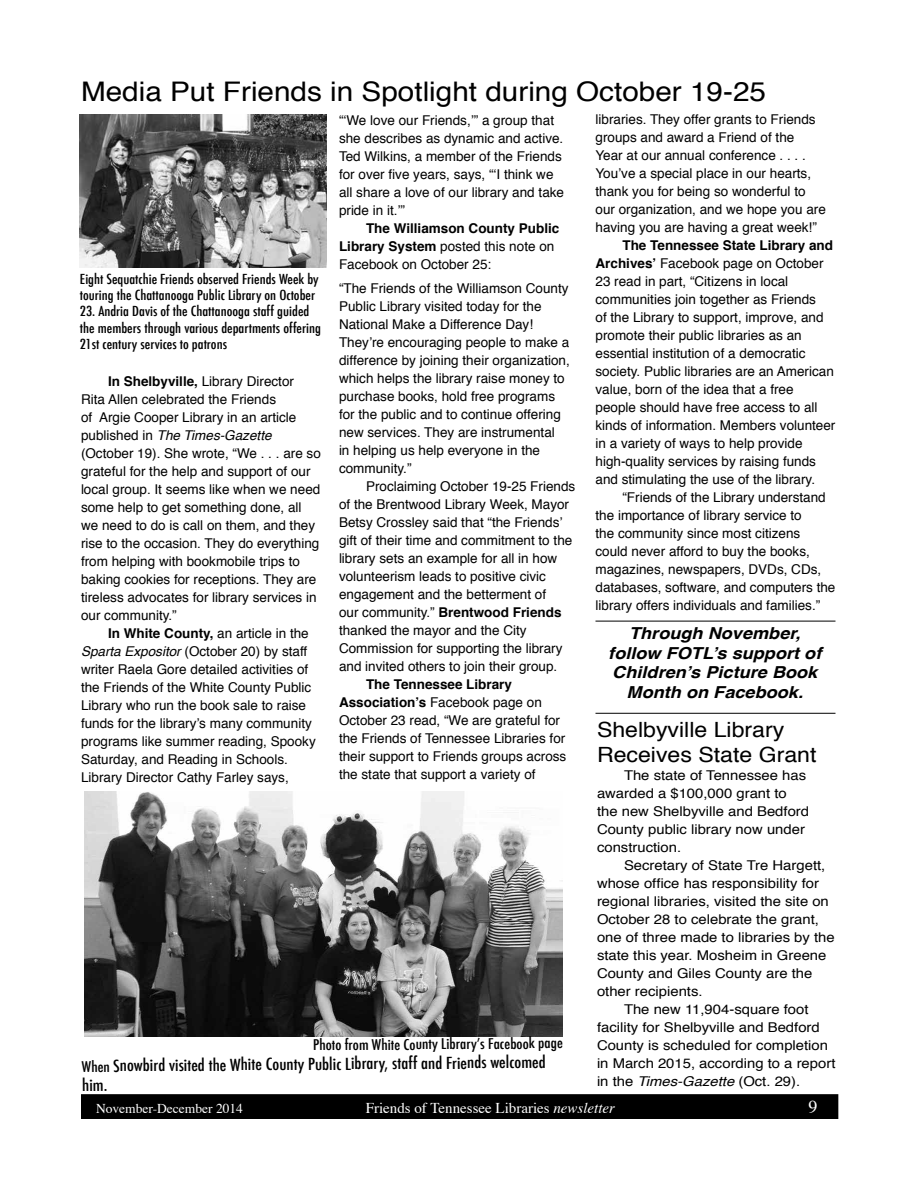
<style>
.page{position:relative;width:918px;height:1188px;background:#fff}
.page>*{position:absolute;margin:0;border:0;box-sizing:border-box;transform-origin:0 0}
.t1{font:27px "Helvetica";color:#000;scale:1.1 1}
.t2{font:21px/25.2px "Helvetica";color:#000;scale:1.1 1}
.t3{font:18px "Times";color:#fff}
.t4{font:italic 700 16.5px/19.8px "Helvetica";color:#000;text-align:center;scale:1.1 1}
.t5{font:500 condensed 16.2px/17.4px "Futura";color:#000;scale:1.1 1}
.t6{font:15px "Times";color:#fff}
.t7{font:500 condensed 14.4px "Futura";color:#000;scale:1.1 1}
.t8{font:13.5px/18px "Helvetica";color:#000}
.t9{font:13.5px/18px "Helvetica";color:#000;scale:1.1 1}
.t10{font:500 condensed 13.5px/16.2px "Futura";color:#000;scale:1.1 1}
.t11{font:700 13.5px/18px "Helvetica";color:#000}
.t12{font:13.5px "Times";color:#fff}
.s1{font-weight:700}
.s2{font-style:italic}
.s3{font-weight:400}
.s4{font-size:14.4px}
</style>
<div class="page">
<div style="left:81px;top:1094px;width:758px;height:25px;background:#000"></div>
<img style="left:85px;top:792px;width:478px;height:244px">
<img style="left:80px;top:115px;width:247px;height:153px">
<hr style="left:596px;top:713px;width:240px;height:1px;background:#000">
<hr style="left:596px;top:621px;width:240px;height:1px;background:#000">
<h1 class="t1" style="left:81px;top:71px;width:624px">Media Put Friends in Spotlight during October 19-25</h1>
<p class="t10" style="left:80px;top:271px;width:219px">Eight Sequatchie Friends observed Friends Week by touring the Chattanooga Public Library on October</p>
<p class="t10" style="left:80px;top:303px;width:221px">23. Andria Davis of the Chattanooga staff guided the members through various departments offering<br>21st century services to patrons</p>
<p class="t8" style="left:81px;top:373px;width:241px;text-indent:27px"><span class="s1">In Shelbyville,</span> Library Director Rita Allen celebrated the Friends<br>of Argie Cooper Library in an article published in <span class="s2">The Times-Gazette </span>(October 19). She wrote, “We . . . are so grateful for the help and support of our local group. It seems like when we need some help to get something done, all we need to do is call on them, and they rise to the occasion. They do everything from helping with bookmobile trips to baking cookies for receptions. They are tireless advocates for library services in our community.”</p>
<p class="t8" style="left:81px;top:625px;width:236px;text-indent:27px"><span class="s1">In White County,</span> an article in the <span class="s2">Sparta Expositor</span> (October 20) by staff writer Raela Gore detailed activities of the Friends of the White County Public Library who run the book sale to raise funds for the library’s many community programs like summer reading, Spooky Saturday, and Reading in Schools.<br>Library Director Cathy Farley says,</p>
<p class="t8" style="left:339px;top:111px;width:227px">“‘We love our Friends,’” a group that she describes as dynamic and active.<br>Ted Wilkins, a member of the Friends for over five years, says, “‘I think we all share a love of our library and take pride in it.’”</p>
<p class="t11" style="left:339px;top:219px;width:222px;text-indent:27px">The Williamson County Public<br>Library System <span class="s3">posted this note on<br>Facebook on October 25:</span></p>
<p class="t8" style="left:339px;top:280px;width:232px">“The Friends of the Williamson County Public Library visited today for the National Make a Difference Day!<br>They’re encouraging people to make a difference by joining their organization, which helps the library raise money to purchase books, hold free programs for the public and to continue offering new services. They are instrumental<br>in helping us help everyone in the community.”</p>
<p class="t8" style="left:339px;top:478px;width:238px;text-indent:27px">Proclaiming October 19-25 Friends of the Brentwood Library Week, Mayor Betsy Crossley said that “the Friends’ gift of their time and commitment to the library sets an example for all in how volunteerism leads to positive civic engagement and the betterment of<br>our community.” <span class="s1">Brentwood Friends </span>thanked the mayor and the City Commission for supporting the library and invited others to join their group.</p>
<p class="t8" style="left:339px;top:676px;width:229px;text-indent:27px"><span class="s1">The Tennessee Library Association’s</span> Facebook page on October 23 read, “We are grateful for the Friends of Tennessee Libraries for their support to Friends groups across the state that support a variety of</p>
<p class="t7" style="left:313px;top:1037px;width:229px;rotate:-1deg">Photo from White County Library’s Facebook page</p>
<p class="t5" style="left:82px;top:1059px;width:423px;rotate:-1deg"><span class="s4">When</span> Snowbird visited the White County Public Library, staff and Friends welcomed him.</p>
<p class="t8" style="left:596px;top:110px;width:232px">libraries. They offer grants to Friends groups and award a Friend of the<br>Year at our annual conference . . . .<br>You’ve a special place in our hearts, thank you for being so wonderful to our organization, and we hope you are having you are having a great week!”</p>
<p class="t8" style="left:596px;top:236px;width:241px;text-indent:27px"><span class="s1">The Tennessee State Library and Archives’</span> Facebook page on October 23 read in part, “Citizens in local communities join together as Friends<br>of the Library to support, improve, and promote their public libraries as an essential institution of a democratic society. Public libraries are an American value, born of the idea that a free people should have free access to all kinds of information. Members volunteer in a variety of ways to help provide high-quality services by raising funds and stimulating the use of the library.</p>
<p class="t8" style="left:596px;top:488px;width:241px;text-indent:27px">“Friends of the Library understand the importance of library service to<br>the community since most citizens could never afford to buy the books, magazines, newspapers, DVDs, CDs, databases, software, and computers the library offers individuals and families.”</p>
<p class="t4" style="left:608px;top:623px;width:195px">Through November, follow FOTL’s support of<br>Children’s Picture Book<br>Month on Facebook.</p>
<h2 class="t2" style="left:597px;top:718px;width:201px">Shelbyville Library<br>Receives State Grant</h2>
<p class="t9" style="left:597px;top:767px;width:194px;text-indent:27px">The state of Tennessee has awarded a $100,000 grant to the new Shelbyville and Bedford<br>County public library now under construction.</p>
<p class="t9" style="left:624px;top:857px;width:185px">Secretary of State Tre Hargett,</p>
<p class="t9" style="left:597px;top:875px;width:203px">whose office has responsibility for</p>
<p class="t9" style="left:597px;top:893px;width:212px">regional libraries, visited the site on</p>
<p class="t9" style="left:597px;top:911px;width:203px">October 28 to celebrate the grant,</p>
<p class="t9" style="left:597px;top:929px;width:218px">one of three made to libraries by the</p>
<p class="t9" style="left:597px;top:947px;width:210px">state this year. Mosheim in Greene</p>
<p class="t9" style="left:597px;top:965px;width:197px">County and Giles County are the</p>
<p class="t9" style="left:597px;top:983px;width:98px">other recipients.</p>
<p class="t9" style="left:624px;top:1001px;width:169px">The new 11,904-square foot</p>
<p class="t9" style="left:597px;top:1019px;width:204px">facility for Shelbyville and Bedford</p>
<p class="t9" style="left:597px;top:1037px;width:212px">County is scheduled for completion</p>
<p class="t9" style="left:597px;top:1055px;width:218px">in March 2015, according to a report</p>
<p class="t9" style="left:597px;top:1073px;width:186px">in the <span class="s2">Times-Gazette</span> (Oct. 29).</p>
<p class="t12" style="left:96px;top:1096px;width:149px">November-December 2014</p>
<p class="t6" style="left:366px;top:1094px;width:251px">Friends of Tennessee Libraries <span class="s2">newsletter</span></p>
<h3 class="t3" style="left:809px;top:1090px;width:10px">9</h3>
</div>
